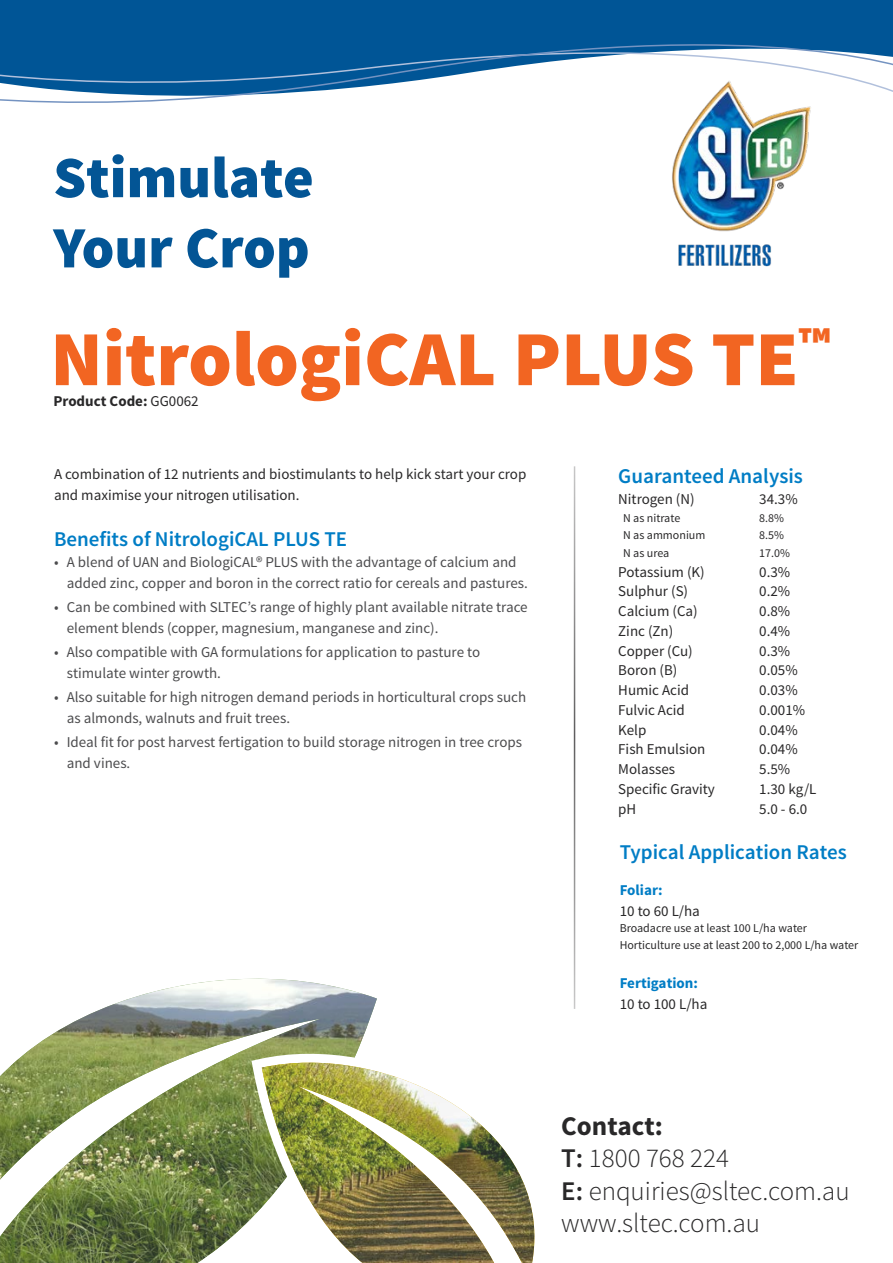
<style>
.page{position:relative;width:893px;height:1263px;background:#fff}
.page>*{position:absolute;margin:0;border:0;box-sizing:border-box;transform-origin:0 0}
.t1{font:900 78px "Source Sans Pro";color:#f26522}
.t2{font:900 58.5px/70.2px "Source Sans Pro";color:#035595}
.t3{font:300 27px/32.4px "Source Sans Pro";color:#292829}
.t4{font:600 21px "Source Sans Pro";color:#007dc5}
.t5{font:15px/21px "Source Sans Pro";color:#4c4c4e}
.t6{font:15px/21px "Source Sans Pro";color:#292829}
.t7{font:700 15px "Source Sans Pro";color:#007dc5}
.t8{font:700 15px "Source Sans Pro";color:#292829}
.t9{font:12px/16.5px "Source Sans Pro";color:#292829}
.s1{font-weight:400}
.s2{font-weight:700}
.s3{font-weight:600}
</style>
<div class="page">
<svg style="left:0;top:0;width:893px;height:103px"></svg>
<img style="left:665px;top:80px;width:152px;height:187px">
<hr style="left:574px;top:466px;width:1px;height:543px;background:#292829">
<img style="left:0;top:979px;width:377px;height:284px">
<svg style="left:251px;top:1052px;width:11px;height:211px"></svg>
<svg style="left:262px;top:1040px;width:115px;height:23px"></svg>
<img style="left:262px;top:1063px;width:273px;height:200px">
<h2 class="t2" style="left:53px;top:145px;width:262px">Stimulate<br>Your Crop</h2>
<h1 class="t1" style="left:50px;top:308px;width:782px">NitrologiCAL PLUS TE<sup>™</sup></h1>
<p class="t8" style="left:53px;top:392px;width:147px">Product Code: <span class="s1">GG0062</span></p>
<p class="t6" style="left:54px;top:464px;width:474px">A combination of 12 nutrients and biostimulants to help kick start your crop and maximise your nitrogen utilisation.</p>
<h3 class="t4" style="left:54px;top:526px;width:294px">Benefits of NitrologiCAL PLUS TE</h3>
<p class="t5" style="left:67px;top:552px;width:463px;text-indent:-13px">• A blend of UAN and BiologiCAL® PLUS with the advantage of calcium and added zinc, copper and boron in the correct ratio for cereals and pastures.</p>
<p class="t5" style="left:67px;top:597px;width:462px;text-indent:-13px">• Can be combined with SLTEC’s range of highly plant available nitrate trace element blends (copper, magnesium, manganese and zinc).</p>
<p class="t5" style="left:67px;top:642px;width:415px;text-indent:-13px">• Also compatible with GA formulations for application to pasture to stimulate winter growth.</p>
<p class="t5" style="left:67px;top:687px;width:461px;text-indent:-13px">• Also suitable for high nitrogen demand periods in horticultural crops such as almonds, walnuts and fruit trees.</p>
<p class="t5" style="left:67px;top:732px;width:457px;text-indent:-13px">• Ideal fit for post harvest fertigation to build storage nitrogen in tree crops and vines.</p>
<h3 class="t4" style="left:618px;top:462px;width:186px">Guaranteed Analysis</h3>
<p class="t6" style="left:618px;top:489px;width:78px">Nitrogen (N)</p>
<p class="t6" style="left:759px;top:489px;width:40px">34.3%</p>
<p class="t9" style="left:623px;top:510px;width:59px">N as nitrate</p>
<p class="t9" style="left:759px;top:510px;width:26px">8.8%</p>
<p class="t9" style="left:623px;top:527px;width:84px">N as ammonium</p>
<p class="t9" style="left:759px;top:527px;width:26px">8.5%</p>
<p class="t9" style="left:623px;top:545px;width:48px">N as urea</p>
<p class="t9" style="left:759px;top:545px;width:32px">17.0%</p>
<p class="t6" style="left:618px;top:561px;width:88px">Potassium (K)</p>
<p class="t6" style="left:759px;top:561px;width:33px">0.3%</p>
<p class="t6" style="left:618px;top:581px;width:71px">Sulphur (S)</p>
<p class="t6" style="left:759px;top:581px;width:33px">0.2%</p>
<p class="t6" style="left:618px;top:601px;width:81px">Calcium (Ca)</p>
<p class="t6" style="left:759px;top:601px;width:33px">0.8%</p>
<p class="t6" style="left:618px;top:620px;width:57px">Zinc (Zn)</p>
<p class="t6" style="left:759px;top:620px;width:33px">0.4%</p>
<p class="t6" style="left:618px;top:640px;width:76px">Copper (Cu)</p>
<p class="t6" style="left:759px;top:640px;width:33px">0.3%</p>
<p class="t6" style="left:618px;top:660px;width:61px">Boron (B)</p>
<p class="t6" style="left:759px;top:660px;width:40px">0.05%</p>
<p class="t6" style="left:618px;top:680px;width:72px">Humic Acid</p>
<p class="t6" style="left:759px;top:680px;width:40px">0.03%</p>
<p class="t6" style="left:618px;top:700px;width:68px">Fulvic Acid</p>
<p class="t6" style="left:759px;top:700px;width:47px">0.001%</p>
<p class="t6" style="left:618px;top:719px;width:30px">Kelp</p>
<p class="t6" style="left:759px;top:719px;width:40px">0.04%</p>
<p class="t6" style="left:618px;top:739px;width:89px">Fish Emulsion</p>
<p class="t6" style="left:759px;top:739px;width:40px">0.04%</p>
<p class="t6" style="left:618px;top:759px;width:58px">Molasses</p>
<p class="t6" style="left:759px;top:759px;width:33px">5.5%</p>
<p class="t6" style="left:618px;top:779px;width:98px">Specific Gravity</p>
<p class="t6" style="left:759px;top:779px;width:59px">1.30 kg/L</p>
<p class="t6" style="left:618px;top:798px;width:20px">pH</p>
<p class="t6" style="left:759px;top:798px;width:50px">5.0 - 6.0</p>
<h3 class="t4" style="left:620px;top:838px;width:229px">Typical Application Rates</h3>
<p class="t7" style="left:620px;top:880px;width:44px">Foliar:</p>
<p class="t6" style="left:620px;top:900px;width:82px">10 to 60 L/ha</p>
<p class="t9" style="left:620px;top:920px;width:240px">Broadacre use at least 100 L/ha water<br>Horticulture use at least 200 to 2,000 L/ha water</p>
<p class="t7" style="left:620px;top:973px;width:80px">Fertigation:</p>
<p class="t6" style="left:620px;top:993px;width:89px">10 to 100 L/ha</p>
<h3 class="t3" style="left:561px;top:1110px;width:290px"><span class="s2">Contact:<br></span><span class="s3">T:</span> 1800 768 224<br><span class="s3">E:</span> enquiries@sltec.com.au www.sltec.com.au</h3>
</div>
